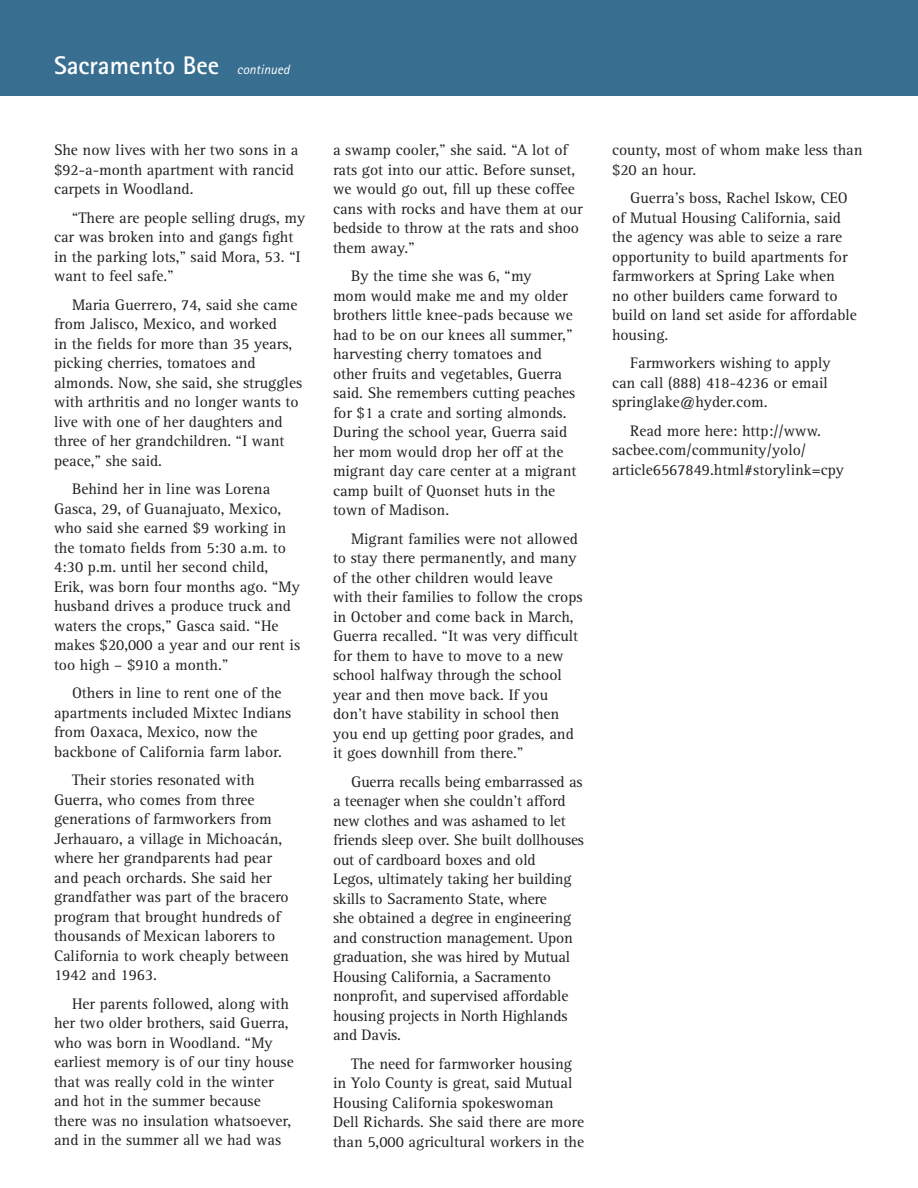
<style>
.page{position:relative;width:918px;height:1188px;background:#fff}
.page>*{position:absolute;margin:0;border:0;box-sizing:border-box;transform-origin:0 0}
.t1{font:700 25.5px "Rotis Sans Serif";color:#fff}
.t2{font:15.75px/19.5px "Rotis Serif";color:#231f20}
.t3{font:italic 13.5px "Rotis Sans Serif";color:#fff}
</style>
<div class="page">
<div style="left:0;top:0;width:918px;height:95px;background:#386e8f"></div>
<p class="t1" style="left:54px;top:49px;width:167px">Sacramento Bee</p>
<p class="t3" style="left:237px;top:62px;width:54px">continued</p>
<p class="t2" style="left:54px;top:141px;width:246px">She now lives with her two sons in a $92-a-month apartment with rancid carpets in Woodland.</p>
<p class="t2" style="left:54px;top:208px;width:253px;text-indent:18px">“There are people selling drugs, my car was broken into and gangs fight in the parking lots,” said Mora, 53. “I want to feel safe.”</p>
<p class="t2" style="left:54px;top:295px;width:250px;text-indent:18px">Maria Guerrero, 74, said she came from Jalisco, Mexico, and worked<br>in the fields for more than 35 years, picking cherries, tomatoes and almonds. Now, she said, she struggles with arthritis and no longer wants to live with one of her daughters and three of her grandchildren. “I want peace,” she said.</p>
<p class="t2" style="left:54px;top:480px;width:248px;text-indent:18px">Behind her in line was Lorena<br>Gasca, 29, of Guanajuato, Mexico, who said she earned $9 working in the tomato fields from 5:30 a.m. to<br>4:30 p.m. until her second child,<br>Erik, was born four months ago. “My husband drives a produce truck and waters the crops,” Gasca said. “He makes $20,000 a year and our rent is too high – $910 a month.”</p>
<p class="t2" style="left:54px;top:684px;width:239px;text-indent:18px">Others in line to rent one of the apartments included Mixtec Indians from Oaxaca, Mexico, now the backbone of California farm labor.</p>
<p class="t2" style="left:54px;top:771px;width:237px;text-indent:18px">Their stories resonated with<br>Guerra, who comes from three generations of farmworkers from<br>Jerhauaro, a village in Michoacán, where her grandparents had pear and peach orchards. She said her grandfather was part of the bracero program that brought hundreds of thousands of Mexican laborers to<br>California to work cheaply between<br>1942 and 1963.</p>
<p class="t2" style="left:54px;top:994px;width:241px;text-indent:18px">Her parents followed, along with her two older brothers, said Guerra, who was born in Woodland. “My earliest memory is of our tiny house that was really cold in the winter and hot in the summer because there was no insulation whatsoever, and in the summer all we had was</p>
<p class="t2" style="left:333px;top:141px;width:251px">a swamp cooler,” she said. “A lot of rats got into our attic. Before sunset, we would go out, fill up these coffee cans with rocks and have them at our bedside to throw at the rats and shoo them away.”</p>
<p class="t2" style="left:333px;top:267px;width:245px;text-indent:18px">By the time she was 6, “my<br>mom would make me and my older brothers little knee-pads because we had to be on our knees all summer,” harvesting cherry tomatoes and other fruits and vegetables, Guerra said. She remembers cutting peaches for $1 a crate and sorting almonds.<br>During the school year, Guerra said her mom would drop her off at the migrant day care center at a migrant camp built of Quonset huts in the town of Madison.</p>
<p class="t2" style="left:333px;top:529px;width:251px;text-indent:18px">Migrant families were not allowed to stay there permanently, and many of the other children would leave with their families to follow the crops in October and come back in March, Guerra recalled. “It was very difficult for them to have to move to a new school halfway through the school year and then move back. If you don’t have stability in school then you end up getting poor grades, and it goes downhill from there.”</p>
<p class="t2" style="left:333px;top:772px;width:253px;text-indent:18px">Guerra recalls being embarrassed as a teenager when she couldn’t afford new clothes and was ashamed to let friends sleep over. She built dollhouses out of cardboard boxes and old<br>Legos, ultimately taking her building skills to Sacramento State, where<br>she obtained a degree in engineering and construction management. Upon graduation, she was hired by Mutual Housing California, a Sacramento nonprofit, and supervised affordable housing projects in North Highlands and Davis.</p>
<p class="t2" style="left:333px;top:1054px;width:253px;text-indent:18px">The need for farmworker housing in Yolo County is great, said Mutual Housing California spokeswoman<br>Dell Richards. She said there are more than 5,000 agricultural workers in the</p>
<p class="t2" style="left:612px;top:141px;width:252px">county, most of whom make less than $20 an hour.</p>
<p class="t2" style="left:612px;top:189px;width:246px;text-indent:18px">Guerra’s boss, Rachel Iskow, CEO of Mutual Housing California, said the agency was able to seize a rare opportunity to build apartments for farmworkers at Spring Lake when<br>no other builders came forward to build on land set aside for affordable housing.</p>
<p class="t2" style="left:612px;top:354px;width:220px;text-indent:18px">Farmworkers wishing to apply can call (888) 418-4236 or email springlake@hyder.com.</p>
<p class="t2" style="left:612px;top:421px;width:234px;text-indent:18px">Read more here: http://www. sacbee.com/community/yolo/ article6567849.html#storylink=cpy</p>
</div>
